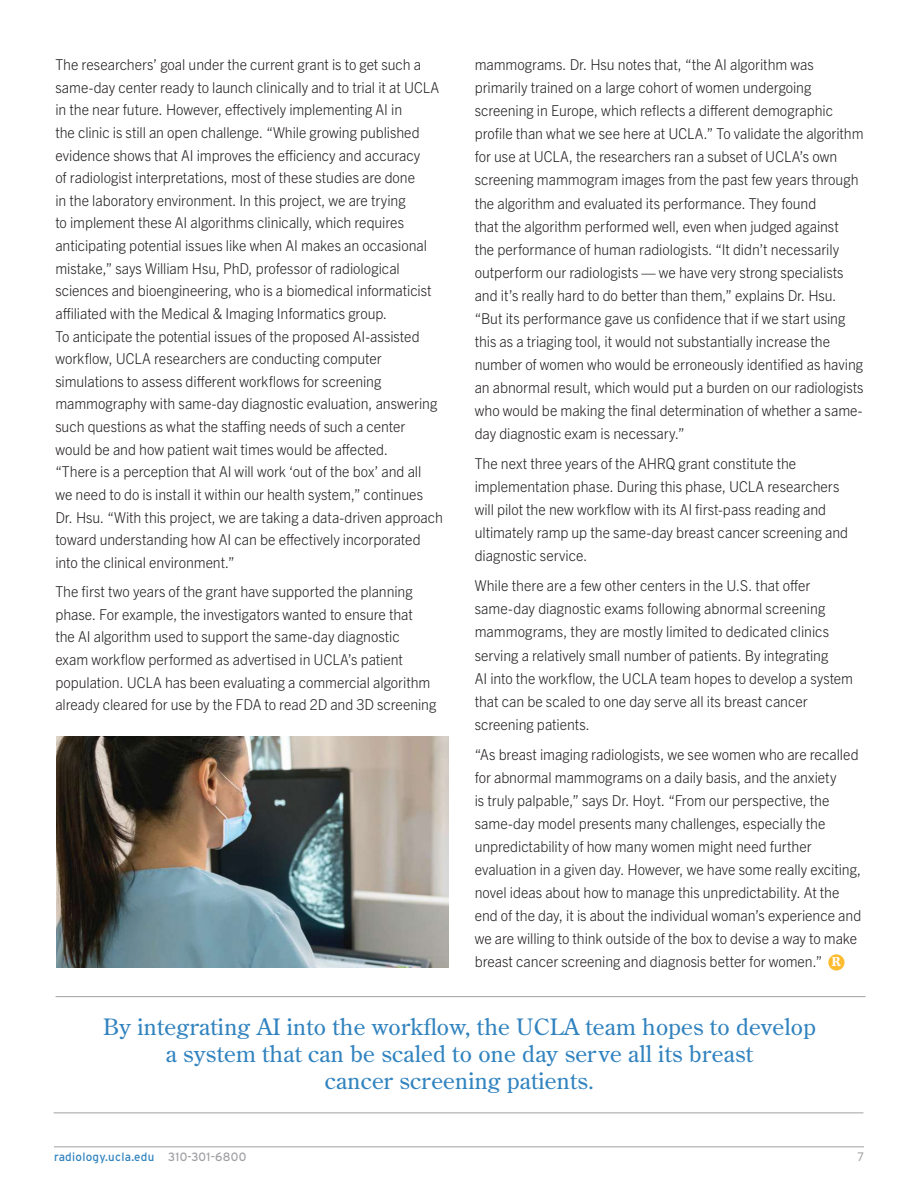
<style>
.page{position:relative;width:918px;height:1188px;background:#fff}
.page>*{position:absolute;margin:0;border:0;box-sizing:border-box;transform-origin:0 0}
.PULL_SERIF1{font:22.5px/27px "Century Old Style Std";letter-spacing:.01em;color:#3183bf;text-align:center;scale:1.04 1}
.STORY1{font:300 15px/23.1px "Trade Gothic Next LT Pro";letter-spacing:-.005em;color:#231f20;scale:.95 1}
.t1{font:700 13.5px "Marion";color:#fff}
.t2{font:12px "Interstate";letter-spacing:.025em;color:#3183bf;scale:.96 1}
.t3{font:12px "Trade Gothic Next LT Pro";color:#a1a1a5}
.s1{color:#a1a1a5}
</style>
<div class="page">
<hr style="left:54px;top:1146px;width:810px;height:1px;background:#a1a1a5">
<img style="left:57px;top:737px;width:391px;height:230px">
<div style="left:828px;top:954px;width:17px;height:17px;background:#fdbb2e;border-radius:50%"></div>
<hr style="left:56px;top:996px;width:810px;height:1px;background:#a1a1a5">
<hr style="left:54px;top:1113px;width:809px;height:1px;background:#a1a1a5">
<p class="STORY1" style="left:55px;top:52px;width:409px;line-height:22.6px">The researchers’ goal under the current grant is to get such a same-day center ready to launch clinically and to trial it at UCLA in the near future. However, effectively implementing AI in<br>the clinic is still an open challenge. “While growing published evidence shows that AI improves the efficiency and accuracy<br>of radiologist interpretations, most of these studies are done<br>in the laboratory environment. In this project, we are trying<br>to implement these AI algorithms clinically, which requires anticipating potential issues like when AI makes an occasional mistake,” says William Hsu, PhD, professor of radiological sciences and bioengineering, who is a biomedical informaticist affiliated with the Medical &amp; Imaging Informatics group.<br>To anticipate the potential issues of the proposed AI-assisted workflow, UCLA researchers are conducting computer simulations to assess different workflows for screening mammography with same-day diagnostic evaluation, answering such questions as what the staffing needs of such a center would be and how patient wait times would be affected.<br>“There is a perception that AI will work ‘out of the box’ and all<br>we need to do is install it within our health system,” continues Dr. Hsu. “With this project, we are taking a data-driven approach toward understanding how AI can be effectively incorporated into the clinical environment.”</p>
<p class="STORY1" style="left:55px;top:579px;width:402px;line-height:22.6px">The first two years of the grant have supported the planning phase. For example, the investigators wanted to ensure that the AI algorithm used to support the same-day diagnostic exam workflow performed as advertised in UCLA’s patient population. UCLA has been evaluating a commercial algorithm already cleared for use by the FDA to read 2D and 3D screening</p>
<p class="STORY1" style="left:475px;top:52px;width:411px">mammograms. Dr. Hsu notes that, “the AI algorithm was primarily trained on a large cohort of women undergoing screening in Europe, which reflects a different demographic profile than what we see here at UCLA.” To validate the algorithm for use at UCLA, the researchers ran a subset of UCLA’s own screening mammogram images from the past few years through the algorithm and evaluated its performance. They found<br>that the algorithm performed well, even when judged against<br>the performance of human radiologists. “It didn’t necessarily outperform our radiologists — we have very strong specialists and it’s really hard to do better than them,” explains Dr. Hsu. “But its performance gave us confidence that if we start using this as a triaging tool, it would not substantially increase the number of women who would be erroneously identified as having an abnormal result, which would put a burden on our radiologists who would be making the final determination of whether a same&shy;day diagnostic exam is necessary.”</p>
<p class="STORY1" style="left:475px;top:451px;width:395px">The next three years of the AHRQ grant constitute the implementation phase. During this phase, UCLA researchers will pilot the new workflow with its AI first-pass reading and ultimately ramp up the same-day breast cancer screening and diagnostic service.</p>
<p class="STORY1" style="left:475px;top:573px;width:400px">While there are a few other centers in the U.S. that offer same-day diagnostic exams following abnormal screening mammograms, they are mostly limited to dedicated clinics serving a relatively small number of patients. By integrating<br>AI into the workflow, the UCLA team hopes to develop a system that can be scaled to one day serve all its breast cancer screening patients.</p>
<p class="STORY1" style="left:475px;top:742px;width:409px">“As breast imaging radiologists, we see women who are recalled for abnormal mammograms on a daily basis, and the anxiety<br>is truly palpable,” says Dr. Hoyt. “From our perspective, the same-day model presents many challenges, especially the unpredictability of how many women might need further evaluation in a given day. However, we have some really exciting, novel ideas about how to manage this unpredictability. At the end of the day, it is about the individual woman’s experience and we are willing to think outside of the box to devise a way to make breast cancer screening and diagnosis better for women.”</p>
<p class="t1" style="left:831px;top:954px;width:11px">R</p>
<p class="PULL_SERIF1" style="left:103px;top:1013px;width:686px">By integrating AI into the workflow, the UCLA team hopes to develop a system that can be scaled to one day serve all its breast<br>cancer screening patients.</p>
<p class="t2" style="left:54px;top:1150px;width:202px">radiology.ucla.edu <span class="s1">310-301-6800</span></p>
<p class="t3" style="left:857px;top:1148px;width:8px">7</p>
</div>
